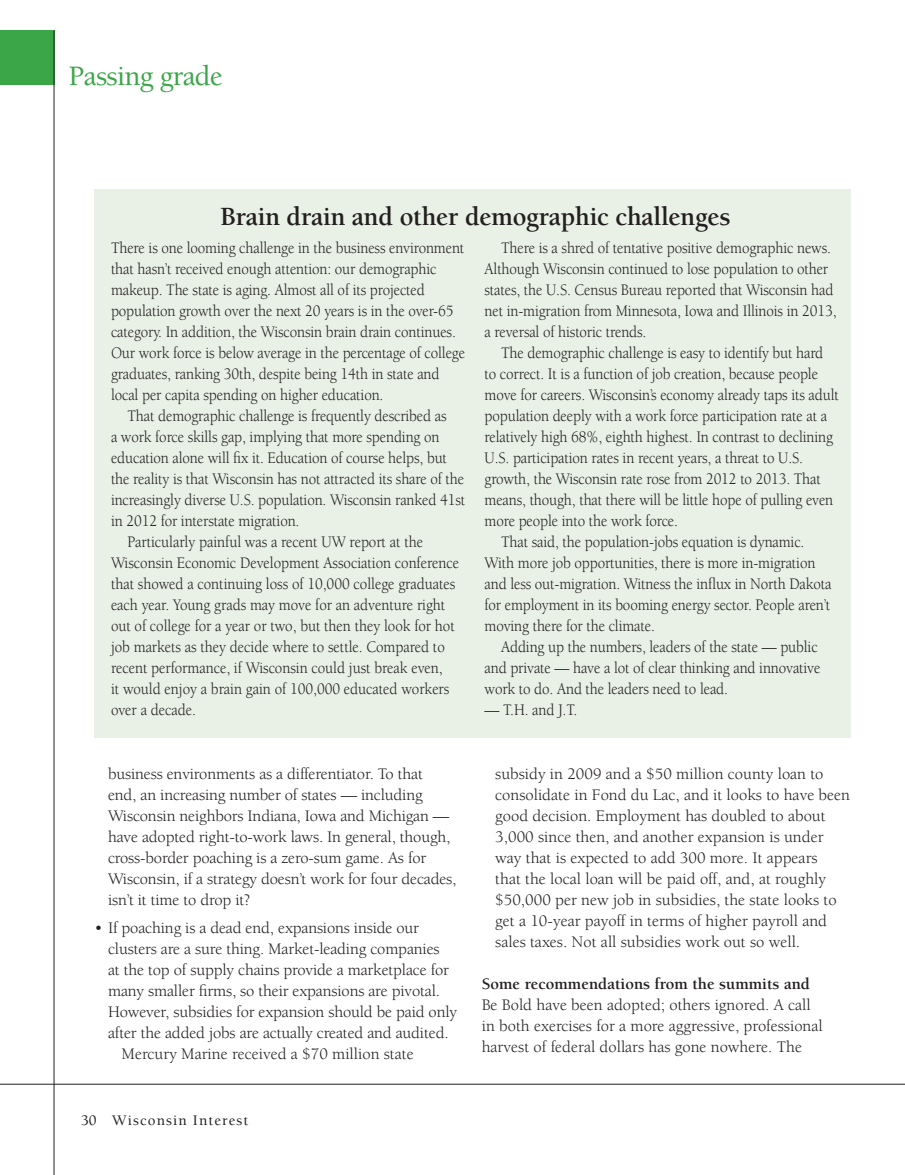
<style>
.page{position:relative;width:905px;height:1175px;background:#fff}
.page>*{position:absolute;margin:0;border:0;box-sizing:border-box;transform-origin:0 0}
.t1{font:500 28.8px "Berkeley";letter-spacing:-.025em;color:#3ba648}
.t2{font:700 27px "Berkeley";letter-spacing:-.01em;color:#231f20}
.t3{font:16.5px/21px "Berkeley";letter-spacing:-.01em;color:#231f20;scale:.91 1}
.t4{font:16.5px/21px "Berkeley";letter-spacing:-.01em;color:#231f20}
.t5{font:700 16.5px "Berkeley";color:#231f20}
.t6{font:500 15px "Berkeley";letter-spacing:.075em;color:#231f20}
</style>
<div class="page">
<div style="left:94px;top:189px;width:756px;height:548px;background:#e9f1e6"></div>
<div style="left:0;top:31px;width:54px;height:54px;background:#3ba648"></div>
<hr style="left:54px;top:30px;width:1px;height:1144px;background:#231f20">
<hr style="left:0;top:1083px;width:904px;height:1px;background:#231f20">
<h1 class="t1" style="left:69px;top:61px;width:155px">Passing grade</h1>
<h2 class="t2" style="left:220px;top:202px;width:512px">Brain drain and other demographic challenges</h2>
<p class="t3" style="left:111px;top:238px;width:390px">There is one looming challenge in the business environment that hasn’t received enough attention: our demographic makeup. The state is aging. Almost all of its projected population growth over the next 20 years is in the over-65 category. In addition, the Wisconsin brain drain continues.<br>Our work force is below average in the percentage of college graduates, ranking 30th, despite being 14th in state and local per capita spending on higher education.</p>
<p class="t3" style="left:127px;top:406px;width:352px">That demographic challenge is frequently described as</p>
<p class="t3" style="left:111px;top:427px;width:362px">a work force skills gap, implying that more spending on</p>
<p class="t3" style="left:111px;top:448px;width:371px">education alone will fix it. Education of course helps, but</p>
<p class="t3" style="left:111px;top:469px;width:389px">the reality is that Wisconsin has not attracted its share of the</p>
<p class="t3" style="left:111px;top:490px;width:391px">increasingly diverse U.S. population. Wisconsin ranked 41st</p>
<p class="t3" style="left:111px;top:511px;width:209px">in 2012 for interstate migration.</p>
<p class="t3" style="left:127px;top:532px;width:326px">Particularly painful was a recent UW report at the</p>
<p class="t3" style="left:111px;top:553px;width:384px">Wisconsin Economic Development Association conference</p>
<p class="t3" style="left:111px;top:574px;width:380px">that showed a continuing loss of 10,000 college graduates</p>
<p class="t3" style="left:111px;top:595px;width:369px">each year. Young grads may move for an adventure right</p>
<p class="t3" style="left:111px;top:616px;width:379px">out of college for a year or two, but then they look for hot</p>
<p class="t3" style="left:111px;top:637px;width:368px">job markets as they decide where to settle. Compared to</p>
<p class="t3" style="left:111px;top:658px;width:366px">recent performance, if Wisconsin could just break even,</p>
<p class="t3" style="left:111px;top:679px;width:373px">it would enjoy a brain gain of 100,000 educated workers</p>
<p class="t3" style="left:111px;top:700px;width:95px">over a decade.</p>
<p class="t3" style="left:484px;top:238px;width:388px;text-indent:17px">There is a shred of tentative positive demographic news.<br>Although Wisconsin continued to lose population to other states, the U.S. Census Bureau reported that Wisconsin had net in-migration from Minnesota, Iowa and Illinois in 2013, a reversal of historic trends.</p>
<p class="t3" style="left:501px;top:343px;width:355px">The demographic challenge is easy to identify but hard</p>
<p class="t3" style="left:484px;top:364px;width:368px">to correct. It is a function of job creation, because people</p>
<p class="t3" style="left:484px;top:385px;width:391px">move for careers. Wisconsin’s economy already taps its adult</p>
<p class="t3" style="left:484px;top:406px;width:378px">population deeply with a work force participation rate at a</p>
<p class="t3" style="left:484px;top:427px;width:384px">relatively high 68%, eighth highest. In contrast to declining</p>
<p class="t3" style="left:484px;top:448px;width:351px">U.S. participation rates in recent years, a threat to U.S.</p>
<p class="t3" style="left:484px;top:469px;width:371px">growth, the Wisconsin rate rose from 2012 to 2013. That</p>
<p class="t3" style="left:484px;top:490px;width:385px">means, though, that there will be little hope of pulling even</p>
<p class="t3" style="left:484px;top:511px;width:214px">more people into the work force.</p>
<p class="t3" style="left:501px;top:532px;width:335px">That said, the population-jobs equation is dynamic.</p>
<p class="t3" style="left:484px;top:553px;width:365px">With more job opportunities, there is more in-migration</p>
<p class="t3" style="left:484px;top:574px;width:382px">and less out-migration. Witness the influx in North Dakota</p>
<p class="t3" style="left:484px;top:595px;width:381px">for employment in its booming energy sector. People aren’t</p>
<p class="t3" style="left:484px;top:616px;width:189px">moving there for the climate.</p>
<p class="t3" style="left:501px;top:637px;width:349px">Adding up the numbers, leaders of the state — public</p>
<p class="t3" style="left:484px;top:658px;width:370px">and private — have a lot of clear thinking and innovative</p>
<p class="t3" style="left:484px;top:679px;width:269px">work to do. And the leaders need to lead.</p>
<p class="t3" style="left:484px;top:700px;width:103px">— T.H. and J.T.</p>
<p class="t4" style="left:108px;top:763px;width:350px">business environments as a differentiator. To that<br>end, an increasing number of states — including Wisconsin neighbors Indiana, Iowa and Michigan — have adopted right-to-work laws. In general, though, cross-border poaching is a zero-sum game. As for Wisconsin, if a strategy doesn’t work for four decades, isn’t it time to drop it?</p>
<p class="t4" style="left:95px;top:917px;width:326px">• If poaching is a dead end, expansions inside our</p>
<p class="t4" style="left:108px;top:938px;width:333px">clusters are a sure thing. Market-leading companies</p>
<p class="t4" style="left:108px;top:959px;width:342px">at the top of supply chains provide a marketplace for</p>
<p class="t4" style="left:108px;top:980px;width:333px">many smaller firms, so their expansions are pivotal.</p>
<p class="t4" style="left:108px;top:1001px;width:350px">However, subsidies for expansion should be paid only</p>
<p class="t4" style="left:108px;top:1022px;width:342px">after the added jobs are actually created and audited.</p>
<p class="t4" style="left:121px;top:1043px;width:294px">Mercury Marine received a $70 million state</p>
<p class="t6" style="left:81px;top:1112px;width:169px">30 Wisconsin Interest</p>
<p class="t4" style="left:495px;top:764px;width:356px">subsidy in 2009 and a $50 million county loan to consolidate in Fond du Lac, and it looks to have been good decision. Employment has doubled to about 3,000 since then, and another expansion is under way that is expected to add 300 more. It appears<br>that the local loan will be paid off, and, at roughly $50,000 per new job in subsidies, the state looks to get a 10-year payoff in terms of higher payroll and sales taxes. Not all subsidies work out so well.</p>
<p class="t5" style="left:481px;top:975px;width:330px">Some recommendations from the summits and</p>
<p class="t4" style="left:481px;top:995px;width:342px">Be Bold have been adopted; others ignored. A call in both exercises for a more aggressive, professional harvest of federal dollars has gone nowhere. The</p>
</div>
